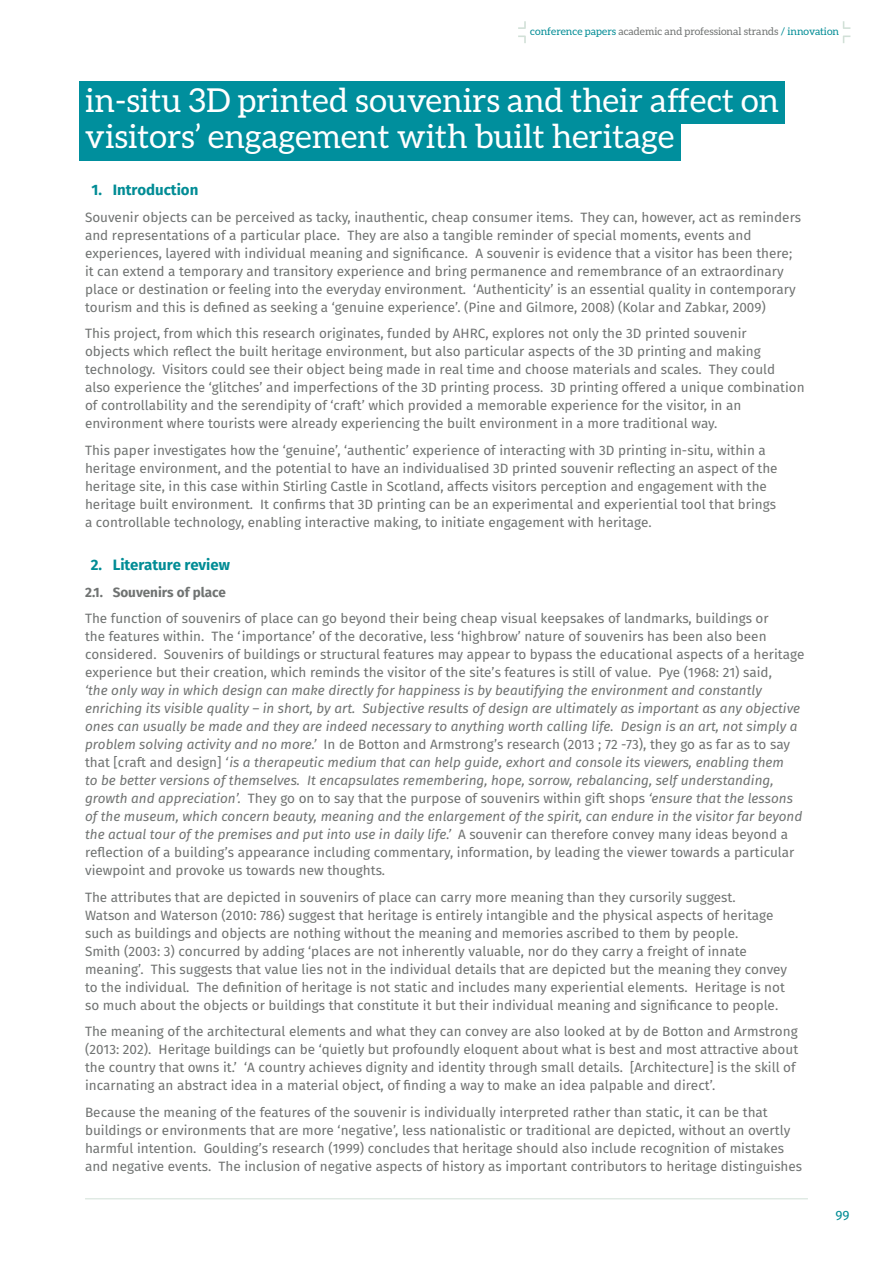
<style>
.page{position:relative;width:893px;height:1263px;background:#fff}
.page>*{position:absolute;margin:0;border:0;box-sizing:border-box;transform-origin:0 0}
.t1{font:33px/36px "Aleo";color:#fff}
.t2{font:700 15px "Fira Sans";color:#008c95}
.t3{font:13.5px/18px "Fira Sans";color:#707372}
.t4{font:italic 13.5px/18px "Fira Sans";color:#707372}
.t5{font:700 13.5px "Fira Sans";color:#707372}
.t6{font:13.5px "Fira Sans";color:#008c95}
.t7{font:10.5px "Aleo";color:#707372}
.s1{color:#008c95}
.s2{font-style:normal}
</style>
<div class="page">
<svg style="left:843px;top:21px;width:7px;height:8px"></svg>
<svg style="left:518px;top:36px;width:8px;height:7px"></svg>
<svg style="left:843px;top:36px;width:7px;height:7px"></svg>
<svg style="left:518px;top:21px;width:8px;height:8px"></svg>
<div style="left:79px;top:118px;width:601px;height:43px;background:#008f9d"></div>
<div style="left:79px;top:81px;width:705px;height:42px;background:#008f9d"></div>
<hr style="left:85px;top:1198px;width:723px;height:1px;background:#d1e0d7">
<p class="t7" style="left:530px;top:25px;width:310px"><span class="s1">conference papers</span> academic and professional strands <span class="s1">/ innovation</span></p>
<h1 class="t1" style="left:85px;top:81px;width:696px">in-situ 3D printed souvenirs and their affect on visitors’ engagement with built heritage</h1>
<p class="t2" style="left:91px;top:178px;width:108px">1. Introduction</p>
<p class="t3" style="left:85px;top:208px;width:717px">Souvenir objects can be perceived as tacky, inauthentic, cheap consumer items. They can, however, act as reminders and representations of a particular place. They are also a tangible reminder of special moments, events and experiences, layered with individual meaning and significance. A souvenir is evidence that a visitor has been there; it can extend a temporary and transitory experience and bring permanence and remembrance of an extraordinary place or destination or feeling into the everyday environment. ‘Authenticity’ is an essential quality in contemporary tourism and this is defined as seeking a ‘genuine experience’. (Pine and Gilmore, 2008) (Kolar and Zabkar, 2009)</p>
<p class="t3" style="left:85px;top:324px;width:721px">This project, from which this research originates, funded by AHRC, explores not only the 3D printed souvenir<br>objects which reflect the built heritage environment, but also particular aspects of the 3D printing and making technology. Visitors could see their object being made in real time and choose materials and scales. They could<br>also experience the ‘glitches’ and imperfections of the 3D printing process. 3D printing offered a unique combination of controllability and the serendipity of ‘craft’ which provided a memorable experience for the visitor, in an environment where tourists were already experiencing the built environment in a more traditional way.</p>
<p class="t3" style="left:85px;top:441px;width:694px">This paper investigates how the ‘genuine’, ‘authentic’ experience of interacting with 3D printing in-situ, within a heritage environment, and the potential to have an individualised 3D printed souvenir reflecting an aspect of the heritage site, in this case within Stirling Castle in Scotland, affects visitors perception and engagement with the heritage built environment. It confirms that 3D printing can be an experimental and experiential tool that brings a controllable technology, enabling interactive making, to initiate engagement with heritage.</p>
<p class="t2" style="left:91px;top:553px;width:141px">2. Literature review</p>
<p class="t5" style="left:85px;top:581px;width:142px">2.1. Souvenirs of place</p>
<p class="t3" style="left:85px;top:609px;width:721px">The function of souvenirs of place can go beyond their being cheap visual keepsakes of landmarks, buildings or<br>the features within. The ‘importance’ of the decorative, less ‘highbrow’ nature of souvenirs has been also been considered. Souvenirs of buildings or structural features may appear to bypass the educational aspects of a heritage experience but their creation, which reminds the visitor of the site’s features is still of value. Pye (1968: 21) said,</p>
<p class="t4" style="left:85px;top:681px;width:719px">‘the only way in which design can make directly for happiness is by beautifying the environment and constantly enriching its visible quality – in short, by art. Subjective results of design are ultimately as important as any objective ones can usually be made and they are indeed necessary to anything worth calling life. Design is an art, not simply a problem solving activity and no more.’ <span class="s2">In de Botton and Armstrong’s research (2013 ; 72 -73), they go as far as to say that [craft and design]</span> ‘is a therapeutic medium that can help guide, exhort and console its viewers, enabling them<br>to be better versions of themselves. It encapsulates remembering, hope, sorrow, rebalancing, self understanding, growth and appreciation’. <span class="s2">They go on to say that the purpose of souvenirs within gift shops</span> ‘ensure that the lessons of the museum, which concern beauty, meaning and the enlargement of the spirit, can endure in the visitor far beyond the actual tour of the premises and put into use in daily life.’ <span class="s2">A souvenir can therefore convey many ideas beyond a reflection of a building’s appearance including commentary, information, by leading the viewer towards a particular viewpoint and provoke us towards new thoughts.</span></p>
<p class="t3" style="left:85px;top:888px;width:704px">The attributes that are depicted in souvenirs of place can carry more meaning than they cursorily suggest.<br>Watson and Waterson (2010: 786) suggest that heritage is entirely intangible and the physical aspects of heritage such as buildings and objects are nothing without the meaning and memories ascribed to them by people.<br>Smith (2003: 3) concurred by adding ‘places are not inherently valuable, nor do they carry a freight of innate meaning’. This suggests that value lies not in the individual details that are depicted but the meaning they convey to the individual. The definition of heritage is not static and includes many experiential elements. Heritage is not so much about the objects or buildings that constitute it but their individual meaning and significance to people.</p>
<p class="t3" style="left:85px;top:1022px;width:715px">The meaning of the architectural elements and what they can convey are also looked at by de Botton and Armstrong (2013: 202). Heritage buildings can be ‘quietly but profoundly eloquent about what is best and most attractive about the country that owns it.’ ‘A country achieves dignity and identity through small details. [Architecture] is the skill of incarnating an abstract idea in a material object, of finding a way to make an idea palpable and direct’.</p>
<p class="t3" style="left:85px;top:1103px;width:719px">Because the meaning of the features of the souvenir is individually interpreted rather than static, it can be that buildings or environments that are more ‘negative’, less nationalistic or traditional are depicted, without an overtly harmful intention. Goulding’s research (1999) concludes that heritage should also include recognition of mistakes and negative events. The inclusion of negative aspects of history as important contributors to heritage distinguishes</p>
<p class="t6" style="left:835px;top:1205px;width:16px">99</p>
</div>
